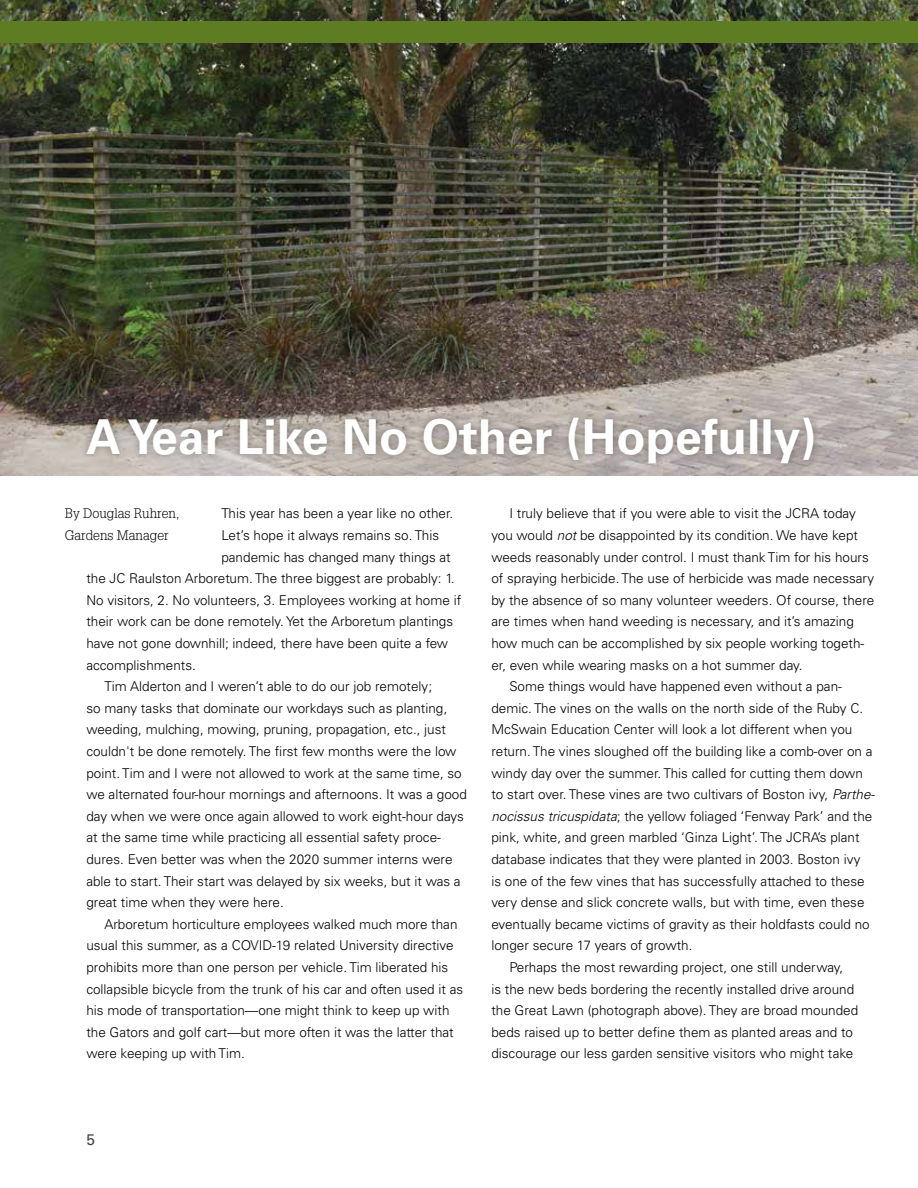
<style>
.page{position:relative;width:918px;height:1188px;background:#fff}
.page>*{position:absolute;margin:0;border:0;box-sizing:border-box;transform-origin:0 0}
.t1{font:700 48px "Univers LT Std";color:#fff}
.t2{font:15.3px "Univers LT Std";color:#414042}
.t3{font:300 13.5px "Univers LT Std";color:#000}
.t4{font:300 13.5px/21.6px "Glypha LT Std";color:#000}
.s1{font-style:italic}
</style>
<div class="page">
<img style="left:0;top:0;width:918px;height:475px">
<div style="left:0;top:22px;width:918px;height:21px;background:#5e7d23"></div>
<div style="left:79px;top:410px;width:743px;height:61px;background:#000;opacity:.3"></div>
<h1 class="t1" style="left:86px;top:409px;width:732px">A Year Like No Other (Hopefully)</h1>
<p class="t3" style="left:221px;top:505px;width:233px">This year has been a year like no other.</p>
<p class="t3" style="left:221px;top:527px;width:219px">Let’s hope it always remains so. This</p>
<p class="t3" style="left:221px;top:549px;width:231px">pandemic has changed many things at</p>
<p class="t3" style="left:86px;top:570px;width:370px">the JC Raulston Arboretum. The three biggest are probably: 1.</p>
<p class="t3" style="left:86px;top:592px;width:376px">No visitors, 2. No volunteers, 3. Employees working at home if</p>
<p class="t3" style="left:86px;top:613px;width:368px">their work can be done remotely. Yet the Arboretum plantings</p>
<p class="t3" style="left:86px;top:635px;width:363px">have not gone downhill; indeed, there have been quite a few</p>
<p class="t3" style="left:86px;top:657px;width:111px">accomplishments.</p>
<p class="t3" style="left:104px;top:678px;width:329px">Tim Alderton and I weren’t able to do our job remotely;</p>
<p class="t3" style="left:86px;top:700px;width:363px">so many tasks that dominate our workdays such as planting,</p>
<p class="t3" style="left:86px;top:721px;width:361px">weeding, mulching, mowing, pruning, propagation, etc., just</p>
<p class="t3" style="left:86px;top:743px;width:372px">couldn't be done remotely. The first few months were the low</p>
<p class="t3" style="left:86px;top:765px;width:377px">point. Tim and I were not allowed to work at the same time, so</p>
<p class="t3" style="left:86px;top:786px;width:382px">we alternated four-hour mornings and afternoons. It was a good</p>
<p class="t3" style="left:86px;top:808px;width:379px">day when we were once again allowed to work eight-hour days</p>
<p class="t3" style="left:86px;top:829px;width:356px">at the same time while practicing all essential safety proce-</p>
<p class="t3" style="left:86px;top:851px;width:368px">dures. Even better was when the 2020 summer interns were</p>
<p class="t3" style="left:86px;top:873px;width:376px">able to start. Their start was delayed by six weeks, but it was a</p>
<p class="t3" style="left:86px;top:894px;width:199px">great time when they were here.</p>
<p class="t3" style="left:104px;top:916px;width:355px">Arboretum horticulture employees walked much more than</p>
<p class="t3" style="left:86px;top:937px;width:369px">usual this summer, as a COVID-19 related University directive</p>
<p class="t3" style="left:86px;top:959px;width:363px">prohibits more than one person per vehicle. Tim liberated his</p>
<p class="t3" style="left:86px;top:981px;width:378px">collapsible bicycle from the trunk of his car and often used it as</p>
<p class="t3" style="left:86px;top:1002px;width:365px">his mode of transportation—one might think to keep up with</p>
<p class="t3" style="left:86px;top:1024px;width:369px">the Gators and golf cart—but more often it was the latter that</p>
<p class="t3" style="left:86px;top:1045px;width:160px">were keeping up with Tim.</p>
<p class="t4" style="left:65px;top:503px;width:116px">By Douglas Ruhren,<br>Gardens Manager</p>
<p class="t3" style="left:509px;top:505px;width:348px">I truly believe that if you were able to visit the JCRA today</p>
<p class="t3" style="left:491px;top:527px;width:368px">you would <span class="s1">not</span> be disappointed by its condition. We have kept</p>
<p class="t3" style="left:491px;top:549px;width:379px">weeds reasonably under control. I must thank Tim for his hours</p>
<p class="t3" style="left:491px;top:570px;width:384px">of spraying herbicide. The use of herbicide was made necessary</p>
<p class="t3" style="left:491px;top:592px;width:385px">by the absence of so many volunteer weeders. Of course, there</p>
<p class="t3" style="left:491px;top:613px;width:364px">are times when hand weeding is necessary, and it’s amazing</p>
<p class="t3" style="left:491px;top:635px;width:374px">how much can be accomplished by six people working togeth-</p>
<p class="t3" style="left:491px;top:657px;width:313px">er, even while wearing masks on a hot summer day.</p>
<p class="t3" style="left:509px;top:678px;width:334px">Some things would have happened even without a pan-</p>
<p class="t3" style="left:491px;top:700px;width:373px">demic. The vines on the walls on the north side of the Ruby C.</p>
<p class="t3" style="left:491px;top:721px;width:363px">McSwain Education Center will look a lot different when you</p>
<p class="t3" style="left:491px;top:743px;width:383px">return. The vines sloughed off the building like a comb-over on a</p>
<p class="t3" style="left:491px;top:765px;width:373px">windy day over the summer. This called for cutting them down</p>
<p class="t3" style="left:491px;top:786px;width:385px">to start over. These vines are two cultivars of Boston ivy, <span class="s1">Parthe-</span></p>
<p class="t3" style="left:491px;top:808px;width:383px"><span class="s1">nocissus tricuspidata</span>; the yellow foliaged ‘Fenway Park’ and the</p>
<p class="t3" style="left:491px;top:829px;width:370px">pink, white, and green marbled ‘Ginza Light’. The JCRA’s plant</p>
<p class="t3" style="left:491px;top:851px;width:371px">database indicates that they were planted in 2003. Boston ivy</p>
<p class="t3" style="left:491px;top:873px;width:375px">is one of the few vines that has successfully attached to these</p>
<p class="t3" style="left:491px;top:894px;width:375px">very dense and slick concrete walls, but with time, even these</p>
<p class="t3" style="left:491px;top:916px;width:380px">eventually became victims of gravity as their holdfasts could no</p>
<p class="t3" style="left:491px;top:937px;width:203px">longer secure 17 years of growth.</p>
<p class="t3" style="left:509px;top:959px;width:335px">Perhaps the most rewarding project, one still underway,</p>
<p class="t3" style="left:491px;top:981px;width:364px">is the new beds bordering the recently installed drive around</p>
<p class="t3" style="left:491px;top:1002px;width:368px">the Great Lawn (photograph above). They are broad mounded</p>
<p class="t3" style="left:491px;top:1024px;width:363px">beds raised up to better define them as planted areas and to</p>
<p class="t3" style="left:491px;top:1045px;width:364px">discourage our less garden sensitive visitors who might take</p>
<p class="t2" style="left:86px;top:1130px;width:10px">5</p>
</div>
